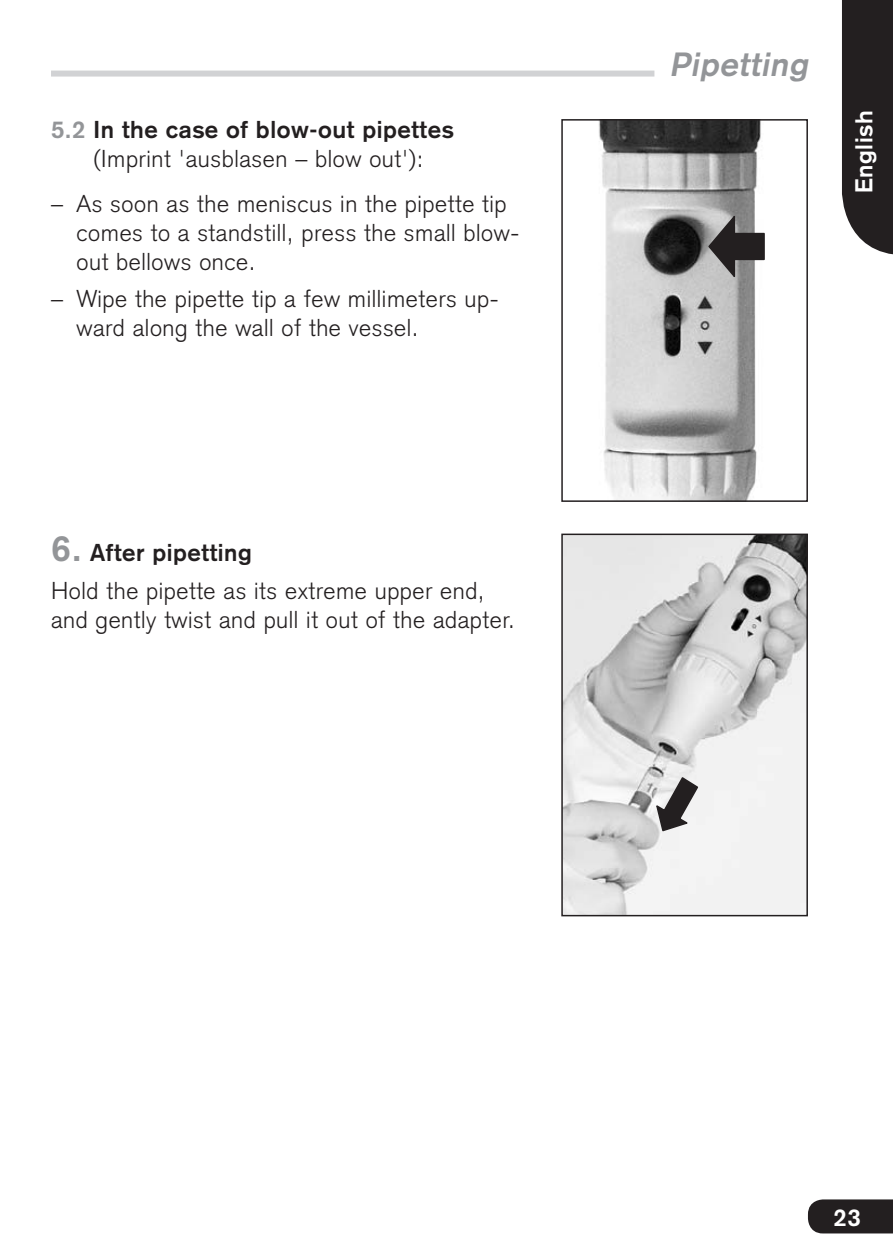
<style>
.page{position:relative;width:893px;height:1259px;background:#fff}
.page>*{position:absolute;margin:0;border:0;box-sizing:border-box;transform-origin:0 0}
.t1{font:italic 700 33px "Akzidenz Grotesk";color:#939598}
.t2{font:300 24px/28.8px "Akzidenz Grotesk";letter-spacing:.025em;color:#231f20}
.t3{font:700 24px "Akzidenz Grotesk";letter-spacing:.025em;color:#fff}
.s1{font-weight:700;color:#939598}
.s2{font-weight:700}
.s3{font-weight:700;font-size:36px;color:#939598}
</style>
<div class="page">
<img style="left:599px;top:122px;width:162px;height:377px">
<div style="left:561px;top:119px;width:247px;height:383px;border:2px solid #231f20"></div>
<svg style="left:707px;top:212px;width:58px;height:68px;background:#797778"></svg>
<img style="left:564px;top:536px;width:241px;height:377px">
<div style="left:561px;top:533px;width:247px;height:383px;border:2px solid #231f20"></div>
<svg style="left:655px;top:776px;width:44px;height:56px"></svg>
<div style="left:808px;top:1199px;width:85px;height:34px;background:#231f20"></div>
<div style="left:842px;top:0;width:51px;height:255px;background:#231f20"></div>
<div style="left:51px;top:71px;width:603px;height:6px;background:#d1d2d4"></div>
<p class="t2" style="left:51px;top:115px;width:404px;text-align:center"><span class="s1">5.2</span> <span class="s2">In the case of blow-out pipettes </span>(Imprint 'ausblasen – blow out'):</p>
<p class="t2" style="left:77px;top:190px;width:444px;text-indent:-25px">– As soon as the meniscus in the pipette tip comes to a standstill, press the small blow&shy;out bellows once.</p>
<p class="t2" style="left:77px;top:285px;width:424px;text-indent:-26px">– Wipe the pipette tip a few millimeters up&shy;ward along the wall of the vessel.</p>
<p class="t2" style="left:51px;top:535px;width:435px;line-height:37.2px"><span class="s3">6.</span> <span class="s2">After pipetting<br></span>Hold the pipette as its extreme upper end,</p>
<p class="t2" style="left:51px;top:605px;width:465px">and gently twist and pull it out of the adapter.</p>
<h1 class="t1" style="left:670px;top:45px;width:146px">Pipetting</h1>
<p class="t3" style="left:850px;top:193px;width:84px;rotate:-90deg">English</p>
<p class="t3" style="left:833px;top:1203px;width:29px">23</p>
</div>
